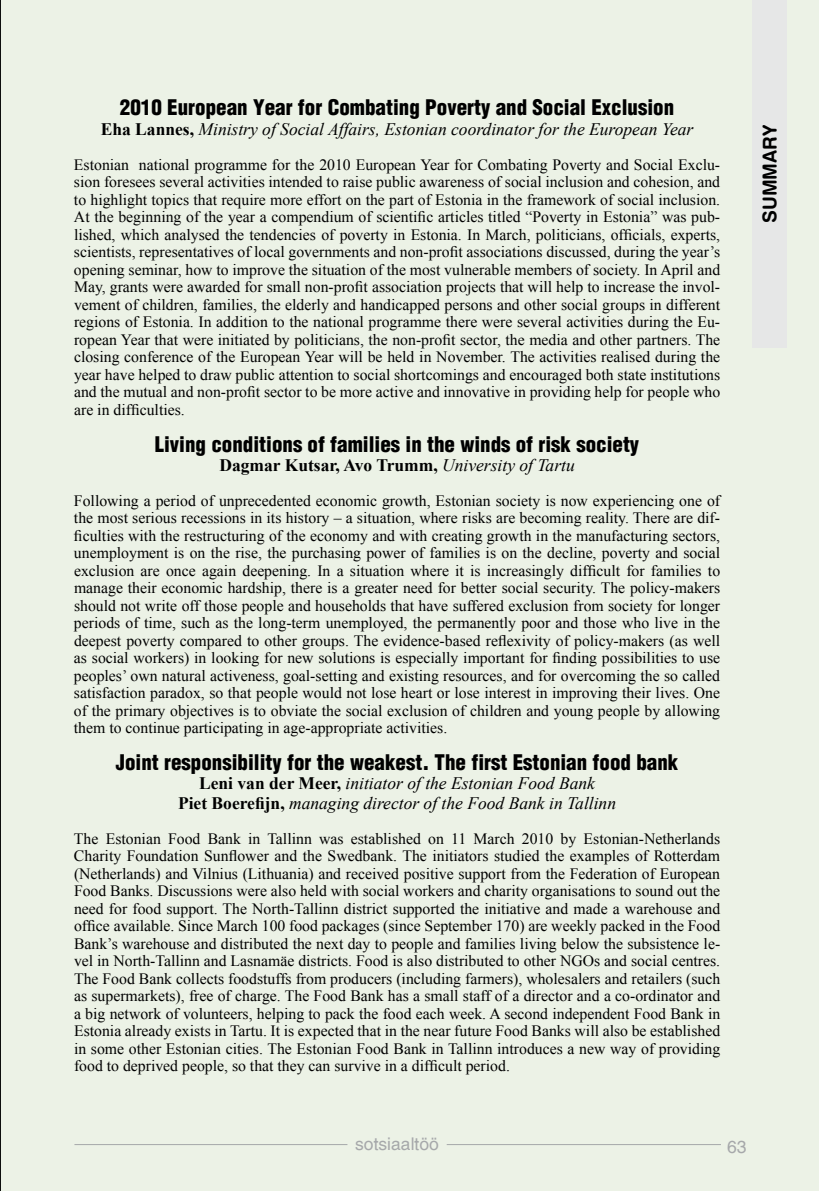
<style>
.page{position:relative;width:819px;height:1191px;background:#ecf2e6}
.page>*{position:absolute;margin:0;border:0;box-sizing:border-box;transform-origin:0 0}
.t1{font:21px "Switzerland Cond Black Plain";color:#000}
.t2{font:19.25px "Swiss 721 BT Bold Rounded";color:#000}
.t3{font:italic 17.5px/19.2px "Times New Roman";color:#000;text-align:center}
.t4{font:700 17.5px "Times New Roman";color:#000}
.t5{font:17.5px "Switzerland Plain";color:#a6a8aa}
.t6{font:15.75px/17.5px "Times New Roman";color:#000;text-align:justify}
.s1{font-weight:700;font-style:normal}
.s2{font-weight:400;font-style:italic}
</style>
<div class="page">
<div style="left:752px;top:0;width:34px;height:347px;background:#e6e7e7"></div>
<hr style="left:74px;top:1144px;width:273px;height:1px;background:#a6a8aa">
<hr style="left:446px;top:1144px;width:275px;height:1px;background:#a6a8aa">
<h1 class="t1" style="left:120px;top:95px;width:555px">2010 European Year for Combating Poverty and Social Exclusion</h1>
<p class="t3" style="left:101px;top:119px;width:594px"><span class="s1">Eha Lannes,</span> Ministry of Social Affairs, Estonian coordinator for the European Year</p>
<p class="t6" style="left:74px;top:155px;width:647px">Estonian national programme for the 2010 European Year for Combating Poverty and Social Exclu&shy;sion foresees several activities intended to raise public awareness of social inclusion and cohesion, and to highlight topics that require more effort on the part of Estonia in the framework of social inclusion.<br>At the beginning of the year a compendium of scientific articles titled “Poverty in Estonia” was pub&shy;lished, which analysed the tendencies of poverty in Estonia. In March, politicians, officials, experts, scientists, representatives of local governments and non-profit associations discussed, during the year’s opening seminar, how to improve the situation of the most vulnerable members of society. In April and May, grants were awarded for small non-profit association projects that will help to increase the invol&shy;vement of children, families, the elderly and handicapped persons and other social groups in different regions of Estonia. In addition to the national programme there were several activities during the Eu&shy;ropean Year that were initiated by politicians, the non-profit sector, the media and other partners. The closing conference of the European Year will be held in November. The activities realised during the year have helped to draw public attention to social shortcomings and encouraged both state institutions and the mutual and non-profit sector to be more active and innovative in providing help for people who are in difficulties.</p>
<h1 class="t1" style="left:155px;top:431px;width:486px">Living conditions of families in the winds of risk society</h1>
<p class="t4" style="left:219px;top:453px;width:357px">Dagmar Kutsar, Avo Trumm, <span class="s2">University of Tartu</span></p>
<p class="t6" style="left:74px;top:491px;width:647px">Following a period of unprecedented economic growth, Estonian society is now experiencing one of the most serious recessions in its history – a situation, where risks are becoming reality. There are dif&shy;ficulties with the restructuring of the economy and with creating growth in the manufacturing sectors, unemployment is on the rise, the purchasing power of families is on the decline, poverty and social exclusion are once again deepening. In a situation where it is increasingly difficult for families to manage their economic hardship, there is a greater need for better social security. The policy-makers should not write off those people and households that have suffered exclusion from society for longer periods of time, such as the long-term unemployed, the permanently poor and those who live in the deepest poverty compared to other groups. The evidence-based reflexivity of policy-makers (as well as social workers) in looking for new solutions is especially important for finding possibilities to use peoples’ own natural activeness, goal-setting and existing resources, and for overcoming the so called satisfaction paradox, so that people would not lose heart or lose interest in improving their lives. One of the primary objectives is to obviate the social exclusion of children and young people by allowing them to continue participating in age-appropriate activities.</p>
<h1 class="t1" style="left:116px;top:749px;width:564px">Joint responsibility for the weakest. The first Estonian food bank</h1>
<p class="t3" style="left:178px;top:773px;width:439px"><span class="s1">Leni van der Meer,</span> initiator of the Estonian Food Bank<br><span class="s1">Piet Boerefijn,</span> managing director of the Food Bank in Tallinn</p>
<p class="t6" style="left:74px;top:829px;width:647px">The Estonian Food Bank in Tallinn was established on 11 March 2010 by Estonian-Netherlands Charity Foundation Sunflower and the Swedbank. The initiators studied the examples of Rotterdam (Netherlands) and Vilnius (Lithuania) and received positive support from the Federation of European Food Banks. Discussions were also held with social workers and charity organisations to sound out the need for food support. The North-Tallinn district supported the initiative and made a warehouse and office available. Since March 100 food packages (since September 170) are weekly packed in the Food Bank’s warehouse and distributed the next day to people and families living below the subsistence le&shy;vel in North-Tallinn and Lasnamäe districts. Food is also distributed to other NGOs and social centres.<br>The Food Bank collects foodstuffs from producers (including farmers), wholesalers and retailers (such as supermarkets), free of charge. The Food Bank has a small staff of a director and a co-ordinator and a big network of volunteers, helping to pack the food each week. A second independent Food Bank in Estonia already exists in Tartu. It is expected that in the near future Food Banks will also be established in some other Estonian cities. The Estonian Food Bank in Tallinn introduces a new way of providing food to deprived people, so that they can survive in a difficult period.</p>
<p class="t2" style="left:757px;top:223px;width:100px;rotate:-90deg">SUMMARY</p>
<p class="t5" style="left:355px;top:1133px;width:85px">sotsiaaltöö</p>
<p class="t5" style="left:727px;top:1136px;width:21px">63</p>
</div>
